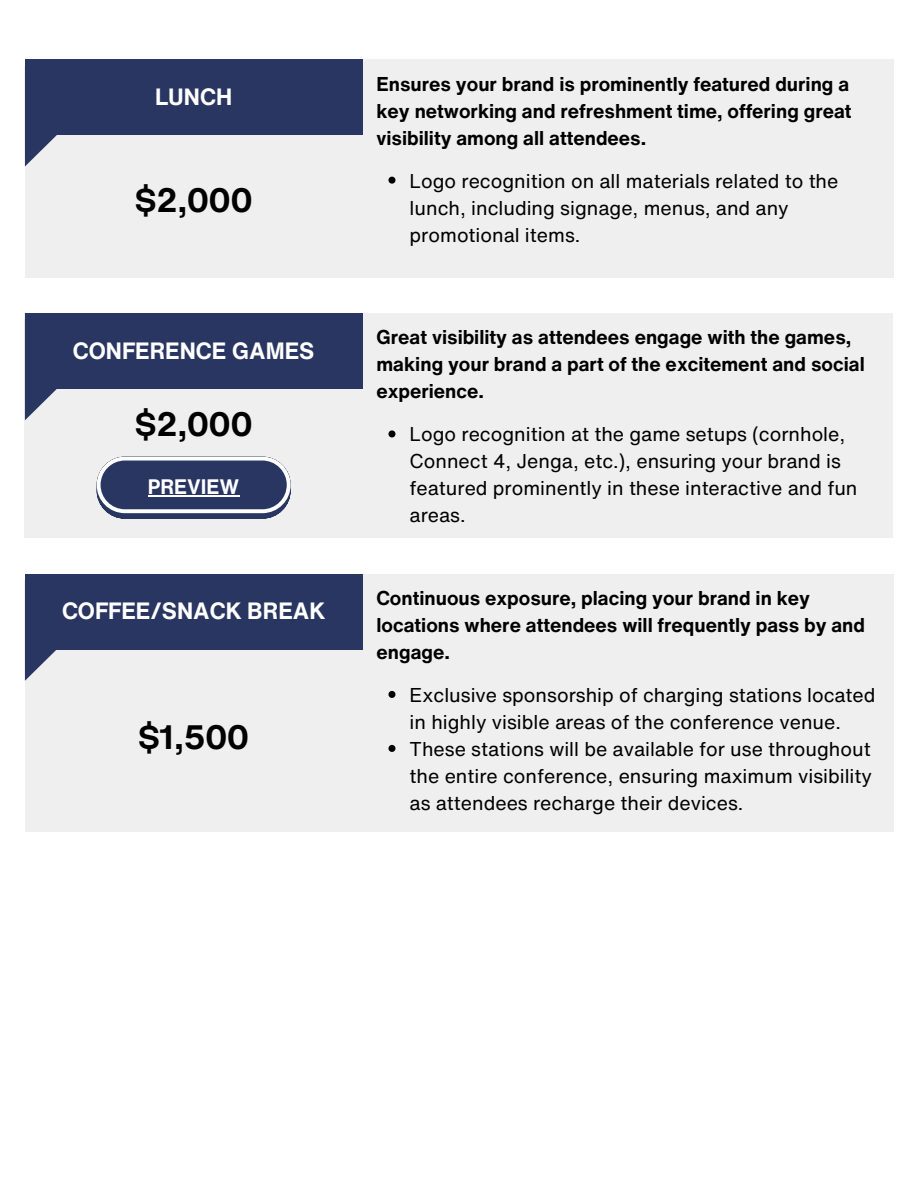
<style>
.page{position:relative;width:918px;height:1188px;background:#fff}
.page>*{position:absolute;margin:0;border:0;box-sizing:border-box;transform-origin:0 0}
.t1{font:700 33px "Helvetica Now Text";color:#000}
.t2{font:700 22.95px "Helvetica Now Text";color:#fff}
.t3{font:700 20.4px "Helvetica Now Text";color:#fff}
.t4{font:19.5px/27px "Helvetica Now Text";color:#000}
.t5{font:700 19.5px/27px "Helvetica Now Text";color:#000}
</style>
<div class="page">
<div style="left:25px;top:313px;width:868px;height:225px;background:#efefef"></div>
<svg style="left:25px;top:389px;width:32px;height:31px"></svg>
<div style="left:25px;top:313px;width:337px;height:76px;background:#293661"></div>
<svg style="left:388px;top:430px;width:7px;height:7px"></svg>
<svg style="left:97px;top:457px;width:194px;height:61px"></svg>
<div style="left:130px;top:466px;width:127px;height:43px;background:#293661"></div>
<hr style="left:148px;top:496px;width:91px;height:1px;background:#fff">
<div style="left:25px;top:574px;width:868px;height:257px;background:#efefef"></div>
<svg style="left:25px;top:650px;width:31px;height:31px"></svg>
<div style="left:25px;top:574px;width:337px;height:76px;background:#293661"></div>
<svg style="left:388px;top:691px;width:7px;height:7px"></svg>
<svg style="left:388px;top:745px;width:7px;height:7px"></svg>
<div style="left:25px;top:60px;width:868px;height:218px;background:#efefef"></div>
<svg style="left:25px;top:135px;width:32px;height:31px"></svg>
<div style="left:25px;top:60px;width:337px;height:75px;background:#293661"></div>
<svg style="left:388px;top:177px;width:7px;height:7px"></svg>
<p class="t2" style="left:155px;top:80px;width:79px">LUNCH</p>
<h2 class="t1" style="left:134px;top:175px;width:120px">$2,000</h2>
<h4 class="t2" style="left:73px;top:334px;width:243px">CONFERENCE GAMES</h4>
<h1 class="t1" style="left:134px;top:400px;width:120px">$2,000</h1>
<p class="t3" style="left:148px;top:472px;width:93px">PREVIEW</p>
<h3 class="t2" style="left:62px;top:594px;width:265px">COFFEE/SNACK BREAK</h3>
<p class="t1" style="left:138px;top:712px;width:113px">$1,500</p>
<h4 class="t5" style="left:376px;top:70px;width:477px;text-align:justify">Ensures your brand is prominently featured during a key networking and refreshment time, offering great visibility among all attendees.</h4>
<p class="t4" style="left:410px;top:167px;width:430px">Logo recognition on all materials related to the lunch, including signage, menus, and any promotional items.</p>
<h2 class="t5" style="left:376px;top:324px;width:490px">Great visibility as attendees engage with the games, making your brand a part of the excitement and social experience.</h2>
<p class="t4" style="left:410px;top:421px;width:449px">Logo recognition at the game setups (cornhole, Connect 4, Jenga, etc.), ensuring your brand is featured prominently in these interactive and fun areas.</p>
<h2 class="t5" style="left:376px;top:584px;width:490px">Continuous exposure, placing your brand in key locations where attendees will frequently pass by and engage.</h2>
<p class="t4" style="left:410px;top:681px;width:467px">Exclusive sponsorship of charging stations located in highly visible areas of the conference venue.</p>
<h1 class="t4" style="left:410px;top:735px;width:464px;text-align:justify">These stations will be available for use throughout the entire conference, ensuring maximum visibility as attendees recharge their devices.</h1>
</div>
